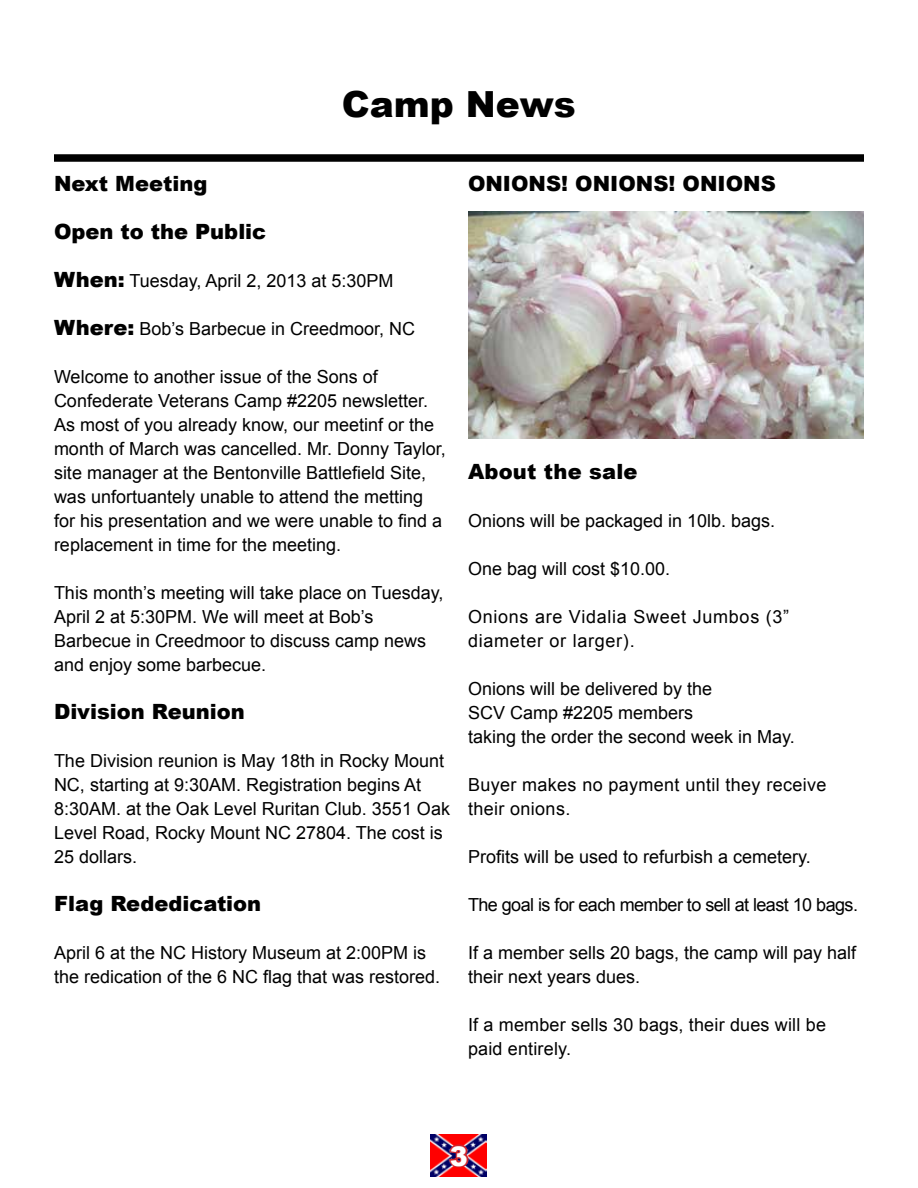
<style>
.page{position:relative;width:918px;height:1188px;background:#fff}
.page>*{position:absolute;margin:0;border:0;box-sizing:border-box;transform-origin:0 0}
.t1{font:900 36px "Arial";color:#000}
.t2{font:900 27px "Arial";color:#fff}
.t3{font:900 21px "Arial";color:#000}
.t4{font:18px/24px "Arial";color:#000}
.t5{font:18px/24px "Arial";letter-spacing:.04em;color:#000}
.t6{font:18px/24px "Arial";letter-spacing:.02em;color:#000}
.t7{font:18px "Arial";letter-spacing:-.03em;color:#000}
.s1{font-weight:900;font-size:21px}
</style>
<div class="page">
<img style="left:431px;top:1134px;width:56px;height:42px">
<div style="left:54px;top:154px;width:810px;height:8px;background:#000"></div>
<svg style="left:447px;top:1142px;width:24px;height:28px"></svg>
<img style="left:468px;top:212px;width:396px;height:226px">
<h1 class="t1" style="left:342px;top:78px;width:235px">Camp News</h1>
<p class="t3" style="left:54px;top:168px;width:155px">Next Meeting</p>
<p class="t3" style="left:54px;top:216px;width:214px">Open to the Public</p>
<p class="t4" style="left:54px;top:269px;width:341px"><span class="s1">When:</span> Tuesday, April 2, 2013 at 5:30PM</p>
<p class="t4" style="left:54px;top:317px;width:363px"><span class="s1">Where:</span> Bob’s Barbecue in Creedmoor, NC</p>
<p class="t4" style="left:54px;top:365px;width:393px">Welcome to another issue of the Sons of Confederate Veterans Camp #2205 newsletter.<br>As most of you already know, our meetinf or the month of March was cancelled. Mr. Donny Taylor, site manager at the Bentonville Battlefield Site, was unfortuantely unable to attend the metting for his presentation and we were unable to find a replacement in time for the meeting.</p>
<p class="t4" style="left:54px;top:581px;width:391px">This month’s meeting will take place on Tuesday, April 2 at 5:30PM. We will meet at Bob’s Barbecue in Creedmoor to discuss camp news and enjoy some barbecue.</p>
<p class="t3" style="left:54px;top:696px;width:192px">Division Reunion</p>
<p class="t4" style="left:54px;top:749px;width:398px">The Division reunion is May 18th in Rocky Mount NC, starting at 9:30AM. Registration begins At 8:30AM. at the Oak Level Ruritan Club. 3551 Oak Level Road, Rocky Mount NC 27804. The cost is 25 dollars.</p>
<p class="t3" style="left:54px;top:888px;width:209px">Flag Rededication</p>
<p class="t4" style="left:54px;top:941px;width:388px">April 6 at the NC History Museum at 2:00PM is the redication of the 6 NC flag that was restored.</p>
<p class="t3" style="left:468px;top:168px;width:309px">ONIONS! ONIONS! ONIONS</p>
<p class="t3" style="left:468px;top:456px;width:171px">About the sale</p>
<p class="t4" style="left:468px;top:509px;width:309px">Onions will be packaged in 10lb. bags.</p>
<p class="t4" style="left:468px;top:557px;width:204px">One bag will cost $10.00.</p>
<p class="t5" style="left:468px;top:605px;width:323px">Onions are Vidalia Sweet Jumbos (3” diameter or larger).</p>
<p class="t4" style="left:468px;top:677px;width:328px">Onions will be delivered by the<br>SCV Camp #2205 members<br>taking the order the second week in May.</p>
<p class="t6" style="left:468px;top:773px;width:360px">Buyer makes no payment until they receive their onions.</p>
<p class="t4" style="left:468px;top:845px;width:344px">Profits will be used to refurbish a cemetery.</p>
<p class="t7" style="left:468px;top:893px;width:392px">The goal is for each member to sell at least 10 bags.</p>
<p class="t4" style="left:468px;top:941px;width:390px">If a member sells 20 bags, the camp will pay half their next years dues.</p>
<p class="t4" style="left:468px;top:1013px;width:360px">If a member sells 30 bags, their dues will be paid entirely.</p>
<h2 class="t2" style="left:450px;top:1136px;width:20px">3</h2>
</div>
